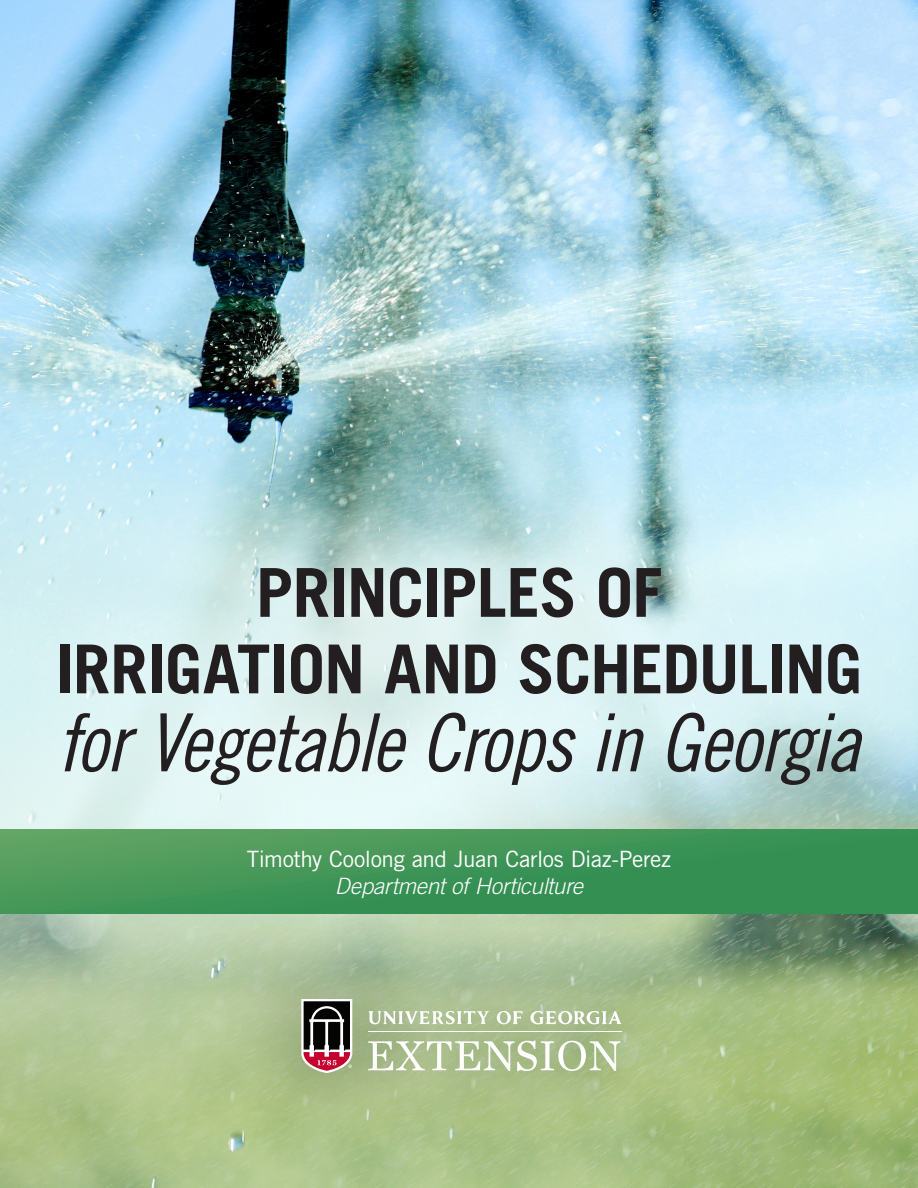
<style>
.page{position:relative;width:918px;height:1188px;background:#fff}
.page>*{position:absolute;margin:0;border:0;box-sizing:border-box;transform-origin:0 0}
.t1{font:80.25px "Trade Gothic LT Std Cn 18 Obl";letter-spacing:-.03em;color:#231f20}
.t2{font:700 67.5px/76.5px "Trade Gothic LT Std";letter-spacing:-.02em;color:#231f20;text-align:center}
.t3{font:22.5px "Trade Gothic LT Std";letter-spacing:-.02em;color:#fff}
.t4{font:italic 300 22.5px "Trade Gothic LT Std";letter-spacing:-.015em;color:#fff}
.s1{font-size:79.5px}
</style>
<div class="page">
<img style="left:0;top:0;width:918px;height:1188px">
<div style="left:0;top:488px;width:918px;height:371px;background:#fff;opacity:.75"></div>
<svg style="left:0;top:829px;width:918px;height:85px;background:#429558"></svg>
<div style="left:54px;top:851px;width:810px;height:44px;background:linear-gradient(to right,#4f9c5c,#2e8c51)"></div>
<div style="left:212px;top:911px;width:489px;height:248px;background:#231f20;opacity:.54"></div>
<svg style="left:497px;top:1011px;width:25px;height:13px"></svg>
<svg style="left:368px;top:1011px;width:121px;height:14px"></svg>
<svg style="left:530px;top:1011px;width:92px;height:13px"></svg>
<svg style="left:368px;top:1040px;width:252px;height:31px"></svg>
<hr style="left:368px;top:1031px;width:254px;height:1px;background:#fff">
<svg style="left:301px;top:999px;width:51px;height:74px"></svg>
<p class="t2" style="left:56px;top:553px;width:808px">PRINCIPLES OF<br>IRRIGATION AND SCHEDULING</p>
<p class="t1" style="left:57px;top:695px;width:806px"><span class="s1">f</span>or Vegetable Crops in Georgia</p>
<p class="t3" style="left:247px;top:846px;width:426px">Timothy Coolong and Juan Carlos Diaz-Perez</p>
<p class="t4" style="left:335px;top:873px;width:250px">Department of Horticulture</p>
</div>
